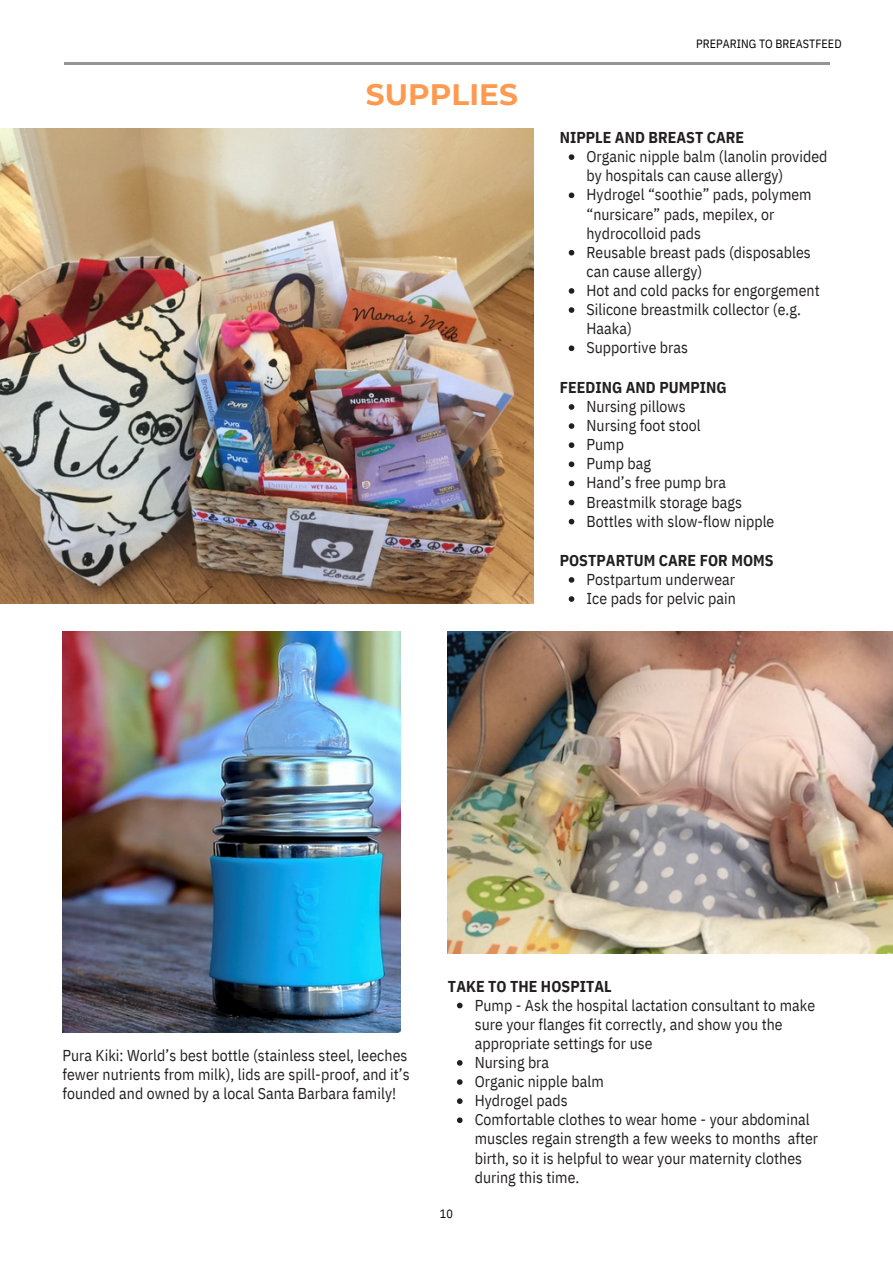
<style>
.page{position:relative;width:893px;height:1264px;background:#fff}
.page>*{position:absolute;margin:0;border:0;box-sizing:border-box;transform-origin:0 0}
.t1{font:700 29.55px "Montserrat";color:#fd9a50}
.t2{font:15.75px/19px "IBM Plex Sans Cond";letter-spacing:.005em;color:#231f20}
.t3{font:700 15.75px "IBM Plex Sans Cond";letter-spacing:.005em;color:#231f20}
.t4{font:12px "IBM Plex Sans Cond";letter-spacing:.005em;color:#000}
</style>
<div class="page">
<img style="left:0;top:129px;width:533px;height:474px">
<img style="left:62px;top:631px;width:338px;height:401px">
<hr style="left:64px;top:62px;width:766px;height:2px;background:#939598">
<img style="left:448px;top:631px;width:444px;height:322px">
<svg style="left:568px;top:404px;width:6px;height:6px"></svg>
<svg style="left:568px;top:423px;width:6px;height:6px"></svg>
<svg style="left:568px;top:442px;width:6px;height:6px"></svg>
<svg style="left:568px;top:461px;width:6px;height:6px"></svg>
<svg style="left:568px;top:480px;width:6px;height:6px"></svg>
<svg style="left:568px;top:499px;width:6px;height:6px"></svg>
<svg style="left:568px;top:519px;width:6px;height:5px"></svg>
<svg style="left:568px;top:577px;width:6px;height:5px"></svg>
<svg style="left:568px;top:596px;width:6px;height:6px"></svg>
<svg style="left:457px;top:1002px;width:5px;height:6px"></svg>
<svg style="left:457px;top:1060px;width:5px;height:5px"></svg>
<svg style="left:457px;top:1079px;width:5px;height:5px"></svg>
<svg style="left:457px;top:1098px;width:5px;height:5px"></svg>
<svg style="left:457px;top:1117px;width:5px;height:6px"></svg>
<svg style="left:568px;top:154px;width:6px;height:6px"></svg>
<svg style="left:568px;top:192px;width:6px;height:6px"></svg>
<svg style="left:568px;top:250px;width:6px;height:5px"></svg>
<svg style="left:568px;top:288px;width:6px;height:6px"></svg>
<svg style="left:568px;top:307px;width:6px;height:6px"></svg>
<svg style="left:568px;top:345px;width:6px;height:6px"></svg>
<h1 class="t1" style="left:366px;top:76px;width:153px">SUPPLIES</h1>
<p class="t4" style="left:696px;top:36px;width:147px">PREPARING TO BREASTFEED</p>
<p class="t3" style="left:559px;top:127px;width:186px">NIPPLE AND BREAST CARE</p>
<p class="t2" style="left:586px;top:147px;width:242px">Organic nipple balm (lanolin provided by hospitals can cause allergy)<br>Hydrogel “soothie” pads, polymem “nursicare” pads, mepilex, or hydrocolloid pads<br>Reusable breast pads (disposables can cause allergy)<br>Hot and cold packs for engorgement<br>Silicone breastmilk collector (e.g.<br>Haaka)<br>Supportive bras</p>
<p class="t3" style="left:559px;top:377px;width:168px">FEEDING AND PUMPING</p>
<p class="t2" style="left:586px;top:396px;width:189px">Nursing pillows<br>Nursing foot stool<br>Pump<br>Pump bag<br>Hand’s free pump bra<br>Breastmilk storage bags<br>Bottles with slow-flow nipple</p>
<p class="t3" style="left:559px;top:549px;width:215px">POSTPARTUM CARE FOR MOMS</p>
<p class="t2" style="left:586px;top:569px;width:151px">Postpartum underwear<br>Ice pads for pelvic pain</p>
<p class="t2" style="left:62px;top:1045px;width:349px">Pura Kiki: World’s best bottle (stainless steel, leeches fewer nutrients from milk), lids are spill-proof, and it’s founded and owned by a local Santa Barbara family!</p>
<p class="t3" style="left:448px;top:975px;width:165px">TAKE TO THE HOSPITAL</p>
<p class="t4" style="left:440px;top:1206px;width:14px">10</p>
<p class="t2" style="left:474px;top:995px;width:345px">Pump - Ask the hospital lactation consultant to make sure your flanges fit correctly, and show you the appropriate settings for use<br>Nursing bra<br>Organic nipple balm<br>Hydrogel pads<br>Comfortable clothes to wear home - your abdominal muscles regain strength a few weeks to months after birth, so it is helpful to wear your maternity clothes during this time.</p>
</div>
